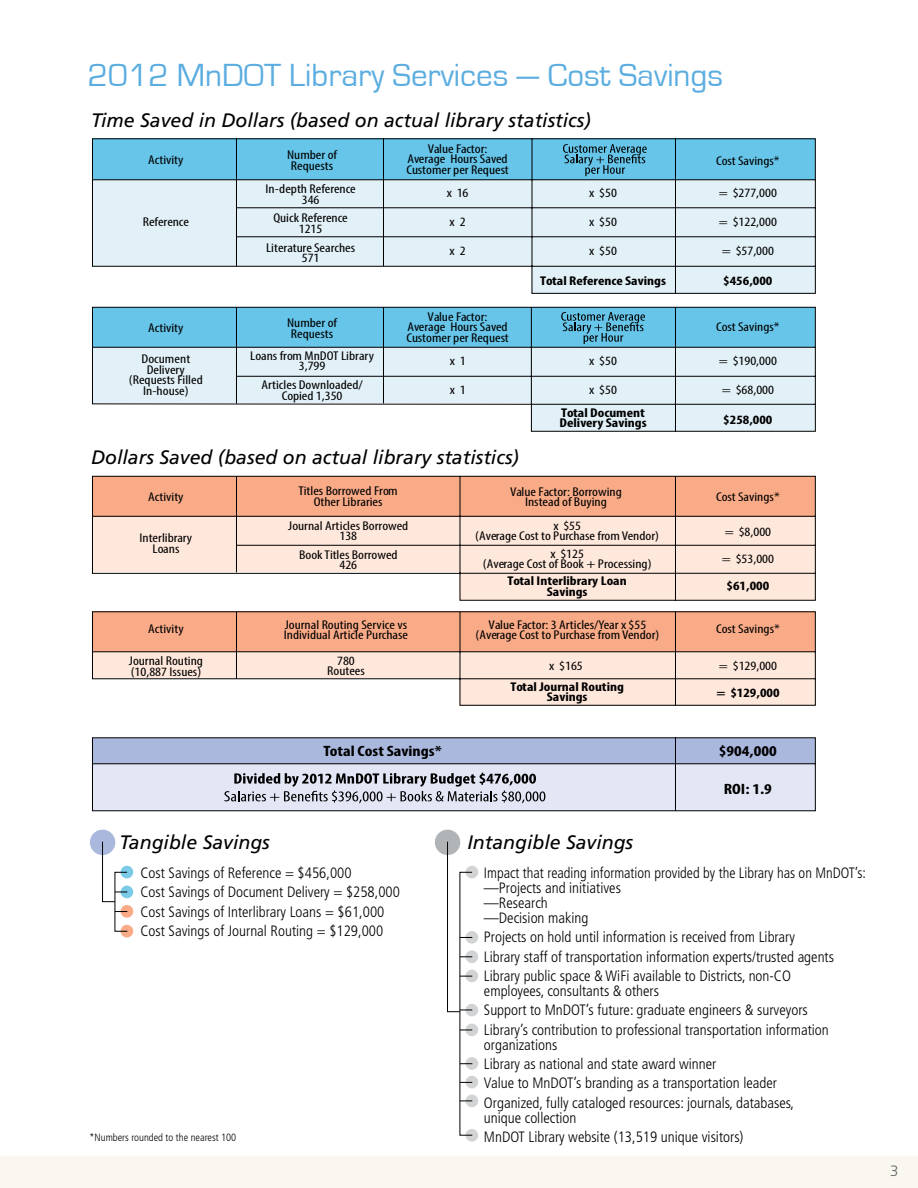
<style>
.page{position:relative;width:918px;height:1188px;background:#fff}
.page>*{position:absolute;margin:0;border:0;box-sizing:border-box;transform-origin:0 0}
.t1{font:33px "Eurostile";color:#5bade0}
.t2{font:italic 19.5px "Frutiger";color:#000}
.t3{font:300 condensed 15px/19.4px "Frutiger";color:#000}
.t4{font:300 condensed 15px/15px "Frutiger";color:#000;scale:.96 1}
.t5{font:700 condensed 15px "Myriad Pro";color:#000;scale:1.2 1}
.t6{font:300 15px "Frutiger";color:#636466}
.t7{font:condensed 12.75px/10.5px "Myriad Pro";color:#000;text-align:center;scale:1.2 1}
.t8{font:700 condensed 12.75px/10.5px "Myriad Pro";color:#000;text-align:center;scale:1.2 1}
.t9{font:300 condensed 10.5px "Frutiger";color:#000}
</style>
<div class="page">
<div style="left:121px;top:866px;width:12px;height:12px;background:#7acae8;border-radius:50%"></div>
<div style="left:466px;top:866px;width:12px;height:12px;background:#d1d3d4;border-radius:50%"></div>
<div style="left:466px;top:1095px;width:12px;height:12px;background:#d1d3d4;border-radius:50%"></div>
<div style="left:466px;top:1076px;width:12px;height:12px;background:#d1d3d4;border-radius:50%"></div>
<div style="left:466px;top:1057px;width:12px;height:13px;background:#d1d3d4;border-radius:50%"></div>
<div style="left:466px;top:1024px;width:12px;height:12px;background:#d1d3d4;border-radius:50%"></div>
<div style="left:466px;top:1004px;width:12px;height:12px;background:#d1d3d4;border-radius:50%"></div>
<div style="left:466px;top:970px;width:12px;height:12px;background:#d1d3d4;border-radius:50%"></div>
<div style="left:466px;top:950px;width:12px;height:13px;background:#d1d3d4;border-radius:50%"></div>
<div style="left:466px;top:931px;width:12px;height:13px;background:#d1d3d4;border-radius:50%"></div>
<div style="left:466px;top:1129px;width:12px;height:13px;background:#d1d3d4;border-radius:50%"></div>
<div style="left:121px;top:886px;width:12px;height:12px;background:#7acae8;border-radius:50%"></div>
<div style="left:121px;top:905px;width:12px;height:13px;background:#f9ab88;border-radius:50%"></div>
<svg style="left:121px;top:925px;width:12px;height:13px"></svg>
<div style="left:90px;top:830px;width:25px;height:25px;background:#aab8de;border-radius:50%"></div>
<div style="left:435px;top:830px;width:25px;height:25px;background:#b1b4b6;border-radius:50%"></div>
<svg style="left:115px;top:911px;width:12px;height:1px"></svg>
<svg style="left:460px;top:1082px;width:12px;height:1px"></svg>
<svg style="left:460px;top:1101px;width:12px;height:1px"></svg>
<svg style="left:102px;top:841px;width:25px;height:61px"></svg>
<svg style="left:460px;top:1063px;width:12px;height:1px"></svg>
<svg style="left:460px;top:1030px;width:12px;height:1px"></svg>
<svg style="left:447px;top:841px;width:25px;height:171px"></svg>
<div style="left:0;top:1156px;width:918px;height:32px;background:#faf7f0"></div>
<svg style="left:92px;top:138px;width:724px;height:674px"></svg>
<h1 class="t1" style="left:88px;top:58px;width:637px">2012 MnDOT Library Services — Cost Savings</h1>
<h2 class="t2" style="left:91px;top:108px;width:501px">Time Saved in Dollars (based on actual library statistics)</h2>
<p class="t7" style="left:148px;top:154px;width:31px">Activity</p>
<p class="t7" style="left:143px;top:217px;width:40px">Reference</p>
<p class="t7" style="left:287px;top:150px;width:43px;text-align:left">Number of<br>Requests</p>
<p class="t7" style="left:406px;top:143px;width:87px">Value Factor:<br>Average Hours Saved<br>Customer per Request</p>
<p class="t7" style="left:265px;top:183px;width:77px">In-depth Reference<br>346</p>
<p class="t7" style="left:273px;top:213px;width:64px">Quick Reference<br>1215</p>
<p class="t7" style="left:266px;top:242px;width:76px">Literature Searches<br>571</p>
<p class="t7" style="left:447px;top:187px;width:20px">x 16</p>
<p class="t7" style="left:450px;top:217px;width:15px">x 2</p>
<p class="t7" style="left:450px;top:246px;width:15px">x 2</p>
<p class="t7" style="left:589px;top:187px;width:25px">x $50</p>
<p class="t7" style="left:589px;top:217px;width:25px">x $50</p>
<p class="t7" style="left:589px;top:246px;width:25px">x $50</p>
<p class="t8" style="left:540px;top:275px;width:106px">Total Reference Savings</p>
<p class="t7" style="left:716px;top:155px;width:55px">Cost Savings*</p>
<p class="t7" style="left:719px;top:187px;width:50px">= $277,000</p>
<p class="t7" style="left:719px;top:217px;width:50px">= $122,000</p>
<p class="t7" style="left:722px;top:246px;width:45px">= $57,000</p>
<p class="t8" style="left:723px;top:275px;width:42px">$456,000</p>
<p class="t7" style="left:148px;top:322px;width:31px">Activity</p>
<p class="t7" style="left:129px;top:354px;width:63px">Document<br>Delivery (Requests Filled<br>In-house)</p>
<p class="t7" style="left:287px;top:318px;width:43px;text-align:left">Number of<br>Requests</p>
<p class="t7" style="left:406px;top:311px;width:87px">Value Factor:<br>Average Hours Saved<br>Customer per Request</p>
<p class="t7" style="left:716px;top:322px;width:55px">Cost Savings*</p>
<p class="t7" style="left:250px;top:350px;width:105px">Loans from MnDOT Library<br>3,799</p>
<p class="t7" style="left:261px;top:379px;width:86px">Articles Downloaded/<br>Copied 1,350</p>
<p class="t7" style="left:450px;top:355px;width:15px">x 1</p>
<p class="t7" style="left:450px;top:385px;width:15px">x 1</p>
<p class="t7" style="left:589px;top:355px;width:25px">x $50</p>
<p class="t7" style="left:589px;top:385px;width:25px">x $50</p>
<p class="t8" style="left:560px;top:407px;width:74px;text-align:left">Total Document<br>Delivery Savings</p>
<p class="t7" style="left:719px;top:355px;width:50px">= $190,000</p>
<p class="t7" style="left:722px;top:385px;width:45px">= $68,000</p>
<p class="t8" style="left:723px;top:414px;width:42px">$258,000</p>
<h2 class="t2" style="left:91px;top:446px;width:430px">Dollars Saved (based on actual library statistics)</h2>
<p class="t7" style="left:148px;top:492px;width:31px">Activity</p>
<p class="t7" style="left:140px;top:533px;width:45px">Interlibrary<br>Loans</p>
<p class="t7" style="left:148px;top:624px;width:31px">Activity</p>
<p class="t7" style="left:129px;top:656px;width:63px;text-align:left">Journal Routing (10,887 Issues)</p>
<p class="t7" style="left:298px;top:486px;width:84px">Titles Borrowed From<br>Other Libraries</p>
<p class="t7" style="left:510px;top:486px;width:95px">Value Factor: Borrowing<br>Instead of Buying</p>
<p class="t7" style="left:716px;top:492px;width:55px">Cost Savings*</p>
<p class="t7" style="left:288px;top:520px;width:101px">Journal Articles Borrowed<br>138</p>
<p class="t7" style="left:299px;top:549px;width:83px">Book Titles Borrowed<br>426</p>
<p class="t7" style="left:475px;top:520px;width:155px">x $55<br>(Average Cost to Purchase from Vendor)</p>
<p class="t7" style="left:483px;top:548px;width:142px">x $125<br>(Average Cost of Book + Processing)</p>
<p class="t8" style="left:508px;top:576px;width:101px">Total Interlibrary Loan<br>Savings</p>
<p class="t7" style="left:722px;top:518px;width:45px;line-height:27px;text-align:left">= $8,000 = $53,000</p>
<p class="t8" style="left:727px;top:581px;width:37px">$61,000</p>
<p class="t7" style="left:284px;top:619px;width:105px;text-align:left">Journal Routing Service vs<br>Individual Article Purchase</p>
<p class="t7" style="left:476px;top:619px;width:155px">Value Factor: 3 Articles/Year x $55 (Average Cost to Purchase from Vendor)</p>
<p class="t7" style="left:716px;top:623px;width:55px">Cost Savings*</p>
<p class="t7" style="left:327px;top:655px;width:33px">780<br>Routees</p>
<p class="t7" style="left:549px;top:660px;width:29px">x $165</p>
<p class="t7" style="left:719px;top:660px;width:50px">= $129,000</p>
<p class="t8" style="left:716px;top:688px;width:54px">= $129,000</p>
<p class="t8" style="left:510px;top:681px;width:96px">Total Journal Routing<br>Savings</p>
<p class="t5" style="left:324px;top:741px;width:100px">Total Cost Savings*</p>
<p class="t5" style="left:719px;top:741px;width:50px">$904,000</p>
<p class="t5" style="left:724px;top:780px;width:42px">ROI: 1.9</p>
<h2 class="t2" style="left:120px;top:831px;width:152px">Tangible Savings</h2>
<h2 class="t2" style="left:467px;top:831px;width:167px">Intangible Savings</h2>
<p class="t3" style="left:141px;top:863px;width:261px">Cost Savings of Reference = $456,000<br>Cost Savings of Document Delivery = $258,000<br>Cost Savings of Interlibrary Loans = $61,000<br>Cost Savings of Journal Routing = $129,000</p>
<p class="t9" style="left:90px;top:1131px;width:148px">*Numbers rounded to the nearest 100</p>
<p class="t4" style="left:484px;top:866px;width:399px">Impact that reading information provided by the Library has on MnDOT’s: —Projects and initiatives<br>—Research<br>—Decision making</p>
<p class="t3" style="left:484px;top:928px;width:352px">Projects on hold until information is received from Library<br>Library staff of transportation information experts/trusted agents<br>Library public space &amp; WiFi available to Districts, non-CO</p>
<p class="t3" style="left:484px;top:981px;width:346px">employees, consultants &amp; others<br>Support to MnDOT’s future: graduate engineers &amp; surveyors<br>Library’s contribution to professional transportation information</p>
<p class="t3" style="left:484px;top:1035px;width:312px">organizations<br>Library as national and state award winner<br>Value to MnDOT’s branding as a transportation leader Organized, fully cataloged resources: journals, databases,</p>
<p class="t3" style="left:484px;top:1108px;width:261px">unique collection<br>MnDOT Library website (13,519 unique visitors)</p>
<p class="t6" style="left:890px;top:1163px;width:10px">3</p>
</div>
